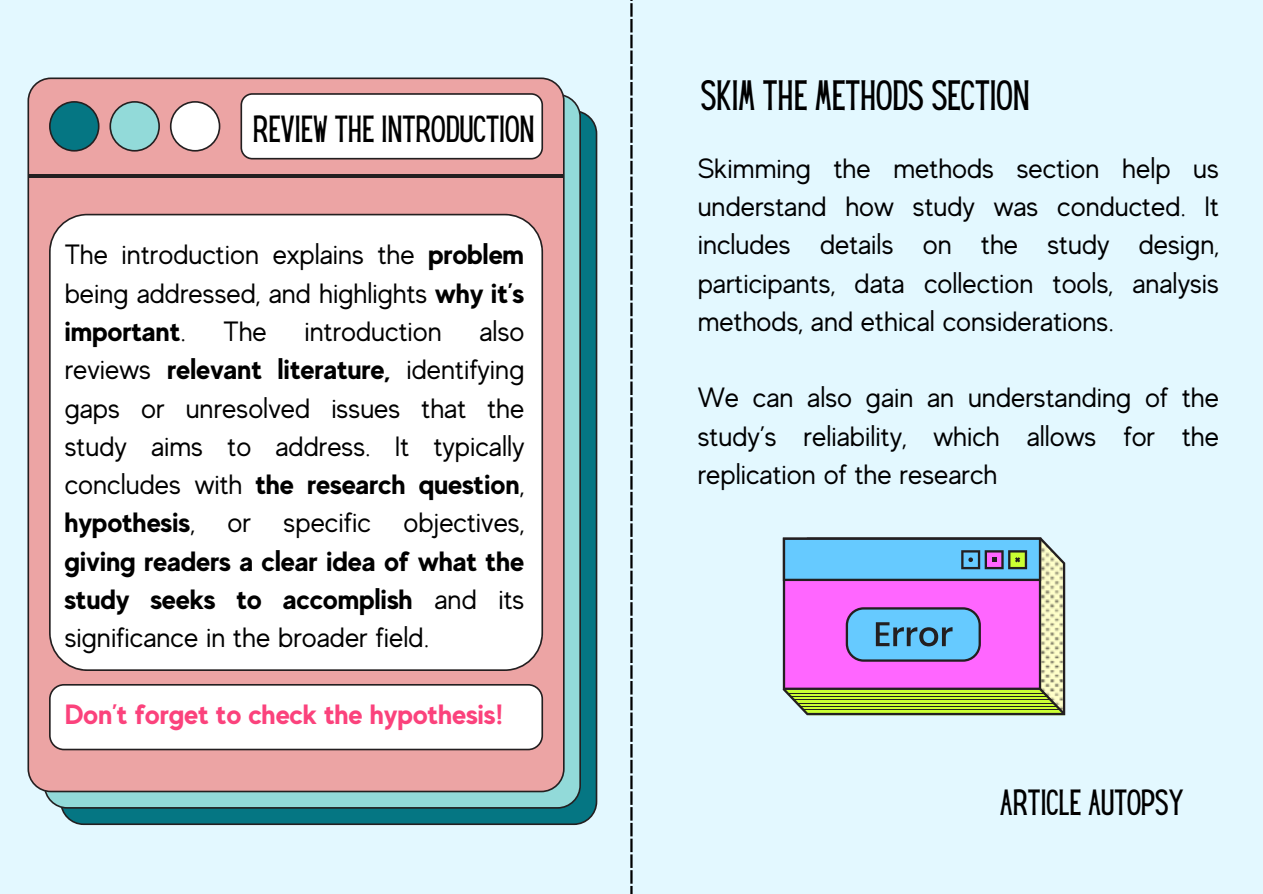
<style>
.page{position:relative;width:1263px;height:894px;background:#fff}
.page>*{position:absolute;margin:0;border:0;box-sizing:border-box;transform-origin:0 0}
.t1{font:37.05px "Hey Gotcha";color:#000}
.t2{font:33px "Hey Gotcha";color:#000}
.t3{font:31.8px "Hey Gotcha";color:#000}
.t4{font:27.9px/38.2px "MADE Evolve Sans";color:#000;text-align:justify}
.t5{font:700 27.9px "MADE Evolve Sans";color:#fb427c}
.s1{font-weight:700}
</style>
<div class="page">
<div style="left:0;top:0;width:1263px;height:893px;background:#e3f8ff"></div>
<hr style="left:630px;top:3px;width:3px;height:14px;background:#000">
<svg style="left:630px;top:19px;width:3px;height:29px"></svg>
<hr style="left:630px;top:50px;width:3px;height:14px;background:#000">
<hr style="left:630px;top:66px;width:3px;height:14px;background:#000">
<svg style="left:630px;top:82px;width:3px;height:29px"></svg>
<hr style="left:630px;top:113px;width:3px;height:14px;background:#000">
<hr style="left:630px;top:129px;width:3px;height:14px;background:#000">
<svg style="left:630px;top:145px;width:3px;height:29px"></svg>
<hr style="left:630px;top:176px;width:3px;height:14px;background:#000">
<hr style="left:630px;top:192px;width:3px;height:14px;background:#000">
<svg style="left:630px;top:208px;width:3px;height:29px"></svg>
<hr style="left:630px;top:239px;width:3px;height:14px;background:#000">
<hr style="left:630px;top:255px;width:3px;height:14px;background:#000">
<svg style="left:630px;top:271px;width:3px;height:29px"></svg>
<hr style="left:630px;top:302px;width:3px;height:14px;background:#000">
<hr style="left:630px;top:318px;width:3px;height:14px;background:#000">
<svg style="left:630px;top:334px;width:3px;height:29px"></svg>
<hr style="left:630px;top:365px;width:3px;height:14px;background:#000">
<hr style="left:630px;top:381px;width:3px;height:14px;background:#000">
<svg style="left:630px;top:397px;width:3px;height:29px"></svg>
<hr style="left:630px;top:428px;width:3px;height:14px;background:#000">
<hr style="left:630px;top:444px;width:3px;height:14px;background:#000">
<svg style="left:630px;top:460px;width:3px;height:29px"></svg>
<hr style="left:630px;top:491px;width:3px;height:14px;background:#000">
<hr style="left:630px;top:507px;width:3px;height:14px;background:#000">
<svg style="left:630px;top:523px;width:3px;height:29px"></svg>
<hr style="left:630px;top:554px;width:3px;height:14px;background:#000">
<hr style="left:630px;top:570px;width:3px;height:14px;background:#000">
<svg style="left:630px;top:586px;width:3px;height:29px"></svg>
<hr style="left:630px;top:617px;width:3px;height:14px;background:#000">
<hr style="left:630px;top:633px;width:3px;height:14px;background:#000">
<svg style="left:630px;top:649px;width:3px;height:29px"></svg>
<hr style="left:630px;top:680px;width:3px;height:14px;background:#000">
<hr style="left:630px;top:696px;width:3px;height:14px;background:#000">
<svg style="left:630px;top:712px;width:3px;height:29px"></svg>
<hr style="left:630px;top:743px;width:3px;height:14px;background:#000">
<hr style="left:630px;top:759px;width:3px;height:14px;background:#000">
<svg style="left:630px;top:775px;width:3px;height:29px"></svg>
<hr style="left:630px;top:806px;width:3px;height:14px;background:#000">
<hr style="left:630px;top:822px;width:3px;height:14px;background:#000">
<svg style="left:630px;top:838px;width:3px;height:29px"></svg>
<hr style="left:630px;top:869px;width:3px;height:14px;background:#000">
<svg style="left:630px;top:885px;width:3px;height:9px"></svg>
<svg style="left:61px;top:111px;width:536px;height:713px;fill:#057683"></svg>
<svg style="left:44px;top:95px;width:537px;height:713px;fill:#92dad9"></svg>
<svg style="left:27px;top:77px;width:538px;height:715px;fill:#eca4a4"></svg>
<div style="left:49px;top:214px;width:494px;height:456px;background:#fff"></div>
<svg style="left:49px;top:683px;width:494px;height:67px"></svg>
<svg style="left:240px;top:93px;width:303px;height:66px"></svg>
<hr style="left:28px;top:174px;width:536px;height:3px;background:#231f20">
<svg style="left:49px;top:101px;width:51px;height:50px"></svg>
<svg style="left:109px;top:101px;width:51px;height:50px"></svg>
<svg style="left:170px;top:101px;width:50px;height:50px"></svg>
<svg style="left:783px;top:537px;width:282px;height:178px"></svg>
<p class="t2" style="left:253px;top:116px;width:281px">REVIEW THE INTRODUCTION</p>
<p class="t4" style="left:65px;top:236px;width:461px">The introduction explains the <span class="s1">problem </span>being addressed, and highlights <span class="s1">why it’s important</span>.</p>
<p class="t4" style="left:65px;top:312px;width:461px;text-indent:415px">also reviews <span class="s1">relevant literature,</span> identifying gaps or unresolved issues that the study aims to address. It typically concludes with <span class="s1">the research question</span>, <span class="s1">hypothesis</span>, or specific objectives, <span class="s1">giving readers a clear idea of what the study seeks to accomplish</span> and its significance in the broader field.</p>
<p class="t4" style="left:223px;top:312px;width:45px">The</p>
<p class="t4" style="left:304px;top:312px;width:139px">introduction</p>
<h3 class="t5" style="left:65px;top:697px;width:440px">Don’t forget to check the hypothesis!</h3>
<p class="t1" style="left:701px;top:81px;width:328px">SKIM THE METHODS SECTION</p>
<h1 class="t4" style="left:698px;top:149px;width:523px">Skimming the methods section help us understand how study was conducted. It includes details on the study design, participants, data collection tools, analysis methods, and ethical considerations.</h1>
<p class="t4" style="left:698px;top:379px;width:523px">We can also gain an understanding of the study’s reliability, which allows for the replication of the research</p>
<h2 class="t3" style="left:1000px;top:788px;width:185px">ARTICLE AUTOPSY</h2>
</div>
